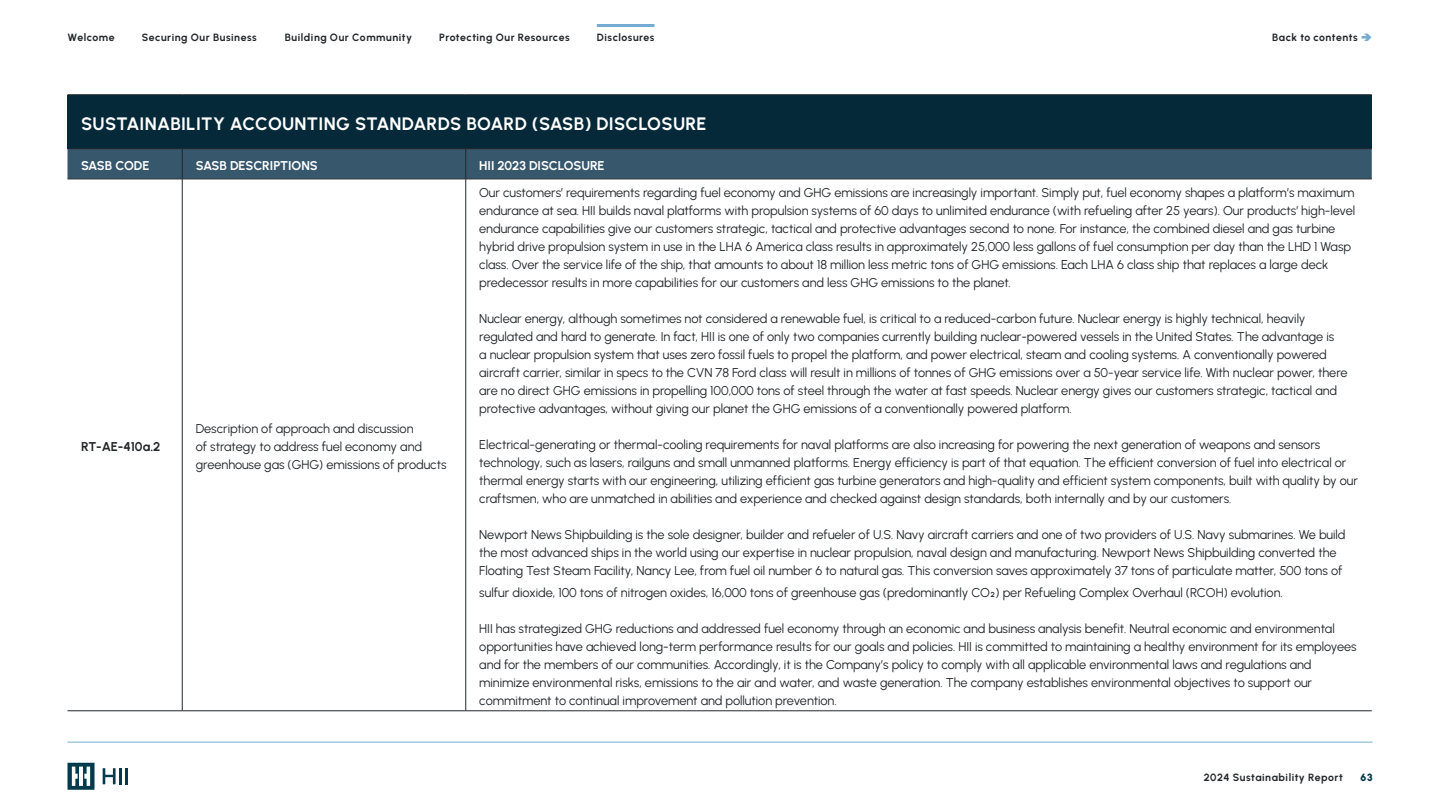
<style>
.page{position:relative;width:1440px;height:810px;background:#fff}
.page>*{position:absolute;margin:0;border:0;box-sizing:border-box;transform-origin:0 0}
.t1{font:700 18px "Urbanist";letter-spacing:.01em;color:#fff}
.t2{font:12.75px/18px "Urbanist";letter-spacing:-.005em;color:#23272a}
.t3{font:700 12.75px "Urbanist";letter-spacing:-.01em;color:#fff}
.t4{font:700 12.75px "Urbanist";color:#23272a}
.t5{font:700 10.5px "Urbanist";letter-spacing:.05em;color:#23272a}
.t6{font:900 10.5px "Urbanist";color:#003a4d}
.s1{font-size:15.75px}
</style>
<div class="page">
<hr style="left:597px;top:24px;width:57px;height:3px;background:#75abd1">
<svg style="left:68px;top:763px;width:26px;height:27px"></svg>
<svg style="left:103px;top:768px;width:13px;height:16px"></svg>
<hr style="left:119px;top:768px;width:3px;height:16px;background:#003a4d">
<hr style="left:125px;top:768px;width:3px;height:16px;background:#003a4d">
<hr style="left:68px;top:742px;width:1304px;height:1px;background:#75abd1">
<div style="left:68px;top:95px;width:1304px;height:54px;background:#052939"></div>
<div style="left:68px;top:149px;width:1304px;height:30px;background:#37576d"></div>
<hr style="left:182px;top:149px;width:1px;height:30px;background:#23272a">
<hr style="left:68px;top:94px;width:114px;height:1px;background:#23272a">
<hr style="left:182px;top:94px;width:284px;height:1px;background:#23272a">
<hr style="left:466px;top:94px;width:906px;height:1px;background:#23272a">
<hr style="left:68px;top:148px;width:114px;height:1px;background:#23272a">
<hr style="left:182px;top:148px;width:284px;height:1px;background:#23272a">
<hr style="left:466px;top:148px;width:906px;height:1px;background:#23272a">
<hr style="left:182px;top:179px;width:284px;height:1px;background:#23272a">
<hr style="left:465px;top:149px;width:1px;height:30px;background:#23272a">
<hr style="left:466px;top:179px;width:906px;height:1px;background:#23272a">
<hr style="left:68px;top:179px;width:114px;height:1px;background:#23272a">
<hr style="left:182px;top:179px;width:1px;height:532px;background:#23272a">
<hr style="left:68px;top:711px;width:114px;height:1px;background:#23272a">
<hr style="left:182px;top:711px;width:284px;height:1px;background:#23272a">
<hr style="left:466px;top:711px;width:906px;height:1px;background:#23272a">
<hr style="left:465px;top:179px;width:1px;height:532px;background:#23272a">
<p class="t5" style="left:68px;top:30px;width:49px">Welcome</p>
<p class="t5" style="left:142px;top:30px;width:117px">Securing Our Business</p>
<p class="t5" style="left:285px;top:30px;width:129px">Building Our Community</p>
<p class="t5" style="left:439px;top:30px;width:132px">Protecting Our Resources</p>
<p class="t5" style="left:597px;top:30px;width:59px">Disclosures</p>
<h1 class="t1" style="left:81px;top:112px;width:627px">SUSTAINABILITY ACCOUNTING STANDARDS BOARD (SASB) DISCLOSURE</h1>
<p class="t3" style="left:81px;top:157px;width:70px">SASB CODE</p>
<p class="t3" style="left:196px;top:157px;width:124px">SASB DESCRIPTIONS</p>
<p class="t3" style="left:479px;top:157px;width:127px">HII 2023 DISCLOSURE</p>
<p class="t5" style="left:1272px;top:30px;width:87px">Back to contents</p>
<p class="t4" style="left:81px;top:438px;width:81px">RT-AE-410a.2</p>
<p class="t2" style="left:196px;top:419px;width:252px">Description of approach and discussion<br>of strategy to address fuel economy and greenhouse gas (GHG) emissions of products</p>
<p class="t2" style="left:479px;top:183px;width:877px">Our customers’ requirements regarding fuel economy and GHG emissions are increasingly important. Simply put, fuel economy shapes a platform’s maximum endurance at sea. HII builds naval platforms with propulsion systems of 60 days to unlimited endurance (with refueling after 25 years). Our products’ high-level endurance capabilities give our customers strategic, tactical and protective advantages second to none. For instance, the combined diesel and gas turbine hybrid drive propulsion system in use in the LHA 6 America class results in approximately 25,000 less gallons of fuel consumption per day than the LHD 1 Wasp class. Over the service life of the ship, that amounts to about 18 million less metric tons of GHG emissions. Each LHA 6 class ship that replaces a large deck predecessor results in more capabilities for our customers and less GHG emissions to the planet.</p>
<p class="t2" style="left:479px;top:309px;width:870px">Nuclear energy, although sometimes not considered a renewable fuel, is critical to a reduced-carbon future. Nuclear energy is highly technical, heavily regulated and hard to generate. In fact, HII is one of only two companies currently building nuclear-powered vessels in the United States. The advantage is<br>a nuclear propulsion system that uses zero fossil fuels to propel the platform, and power electrical, steam and cooling systems. A conventionally powered aircraft carrier, similar in specs to the CVN 78 Ford class will result in millions of tonnes of GHG emissions over a 50-year service life. With nuclear power, there are no direct GHG emissions in propelling 100,000 tons of steel through the water at fast speeds. Nuclear energy gives our customers strategic, tactical and protective advantages, without giving our planet the GHG emissions of a conventionally powered platform.</p>
<p class="t2" style="left:479px;top:435px;width:880px">Electrical-generating or thermal-cooling requirements for naval platforms are also increasing for powering the next generation of weapons and sensors technology, such as lasers, railguns and small unmanned platforms. Energy efficiency is part of that equation. The efficient conversion of fuel into electrical or thermal energy starts with our engineering, utilizing efficient gas turbine generators and high-quality and efficient system components, built with quality by our craftsmen, who are unmatched in abilities and experience and checked against design standards, both internally and by our customers.</p>
<p class="t2" style="left:479px;top:525px;width:868px">Newport News Shipbuilding is the sole designer, builder and refueler of U.S. Navy aircraft carriers and one of two providers of U.S. Navy submarines. We build the most advanced ships in the world using our expertise in nuclear propulsion, naval design and manufacturing. Newport News Shipbuilding converted the<br>Floating Test Steam Facility, Nancy Lee, from fuel oil number 6 to natural gas. This conversion saves approximately 37 tons of particulate matter, 500 tons of</p>
<p class="t2" style="left:479px;top:583px;width:805px">sulfur dioxide, 100 tons of nitrogen oxides, 16,000 tons of greenhouse gas (predominantly CO<span class="s1">₂</span>) per Refueling Complex Overhaul (RCOH) evolution.</p>
<p class="t2" style="left:479px;top:619px;width:879px">HII has strategized GHG reductions and addressed fuel economy through an economic and business analysis benefit. Neutral economic and environmental opportunities have achieved long-term performance results for our goals and policies. HII is committed to maintaining a healthy environment for its employees and for the members of our communities. Accordingly, it is the Company’s policy to comply with all applicable environmental laws and regulations and minimize environmental risks, emissions to the air and water, and waste generation. The company establishes environmental objectives to support our commitment to continual improvement and pollution prevention.</p>
<p class="t5" style="left:1204px;top:770px;width:141px">2024 Sustainability Report</p>
<p class="t6" style="left:1360px;top:770px;width:14px">63</p>
</div>
